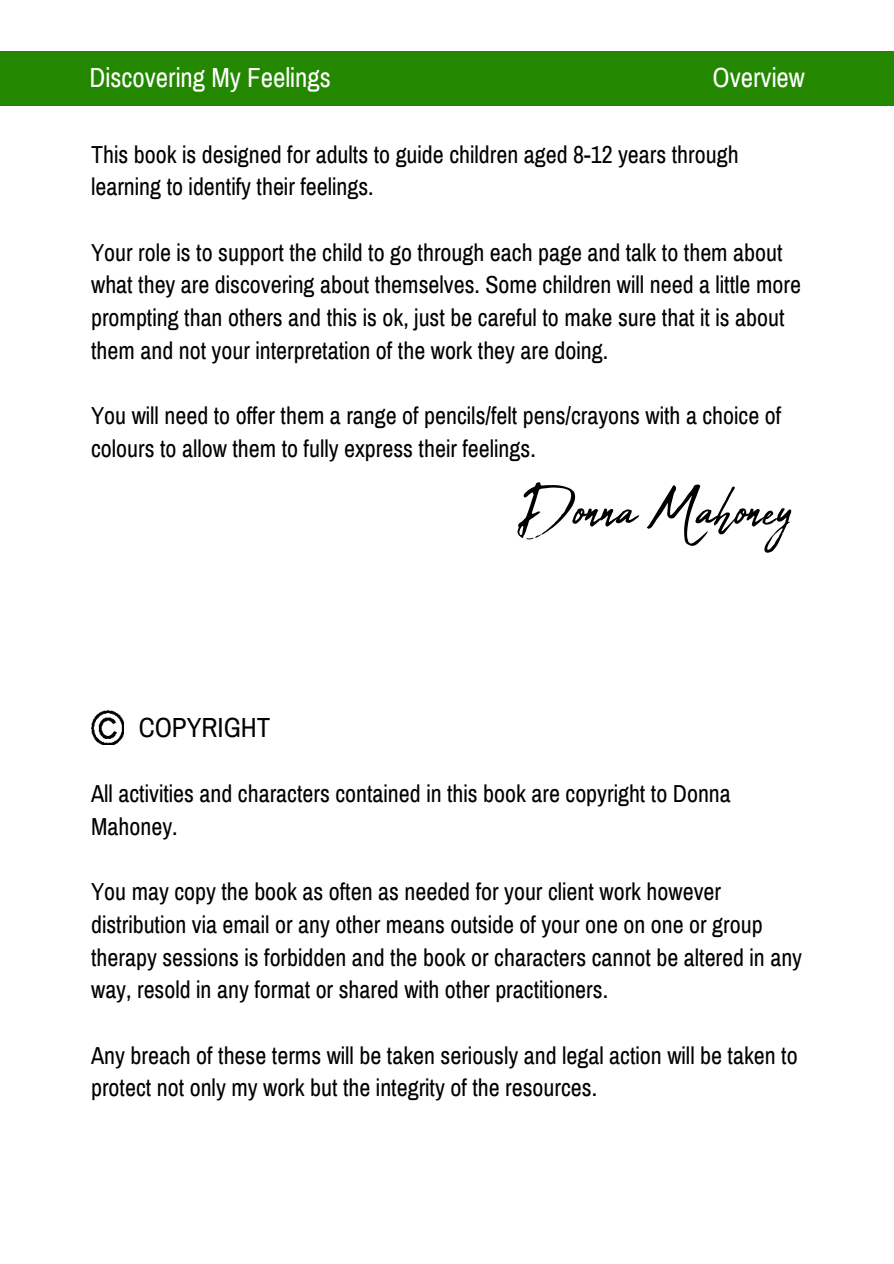
<style>
.page{position:relative;width:894px;height:1264px;background:#fff}
.page>*{position:absolute;margin:0;border:0;box-sizing:border-box;transform-origin:0 0}
.t1{font:72px "Abuget";color:#000}
.t2{font:27px "Archivo Narrow";color:#fff}
.t3{font:27px "Archivo Narrow";color:#000}
.t4{font:24px/32.7px "Archivo Narrow";color:#000}
</style>
<div class="page">
<div style="left:0;top:51px;width:893px;height:55px;background:#238800"></div>
<img style="left:91px;top:711px;width:33px;height:33px">
<p class="t2" style="left:89px;top:61px;width:243px">Discovering My Feelings</p>
<p class="t2" style="left:712px;top:61px;width:94px">Overview</p>
<p class="t4" style="left:91px;top:138px;width:648px">This book is designed for adults to guide children aged 8-12 years through learning to identify their feelings.</p>
<p class="t4" style="left:91px;top:236px;width:711px">Your role is to support the child to go through each page and talk to them about what they are discovering about themselves. Some children will need a little more prompting than others and this is ok, just be careful to make sure that it is about them and not your interpretation of the work they are doing.</p>
<p class="t4" style="left:91px;top:400px;width:691px">You will need to offer them a range of pencils/felt pens/crayons with a choice of colours to allow them to fully express their feelings.</p>
<h1 class="t1" style="left:517px;top:469px;width:276px">Donna Mahoney</h1>
<p class="t3" style="left:139px;top:711px;width:133px">COPYRIGHT</p>
<p class="t4" style="left:91px;top:778px;width:641px">All activities and characters contained in this book are copyright to Donna<br>Mahoney.</p>
<p class="t4" style="left:91px;top:876px;width:712px">You may copy the book as often as needed for your client work however distribution via email or any other means outside of your one on one or group therapy sessions is forbidden and the book or characters cannot be altered in any way, resold in any format or shared with other practitioners.</p>
<p class="t4" style="left:91px;top:1039px;width:708px">Any breach of these terms will be taken seriously and legal action will be taken to protect not only my work but the integrity of the resources.</p>
</div>
